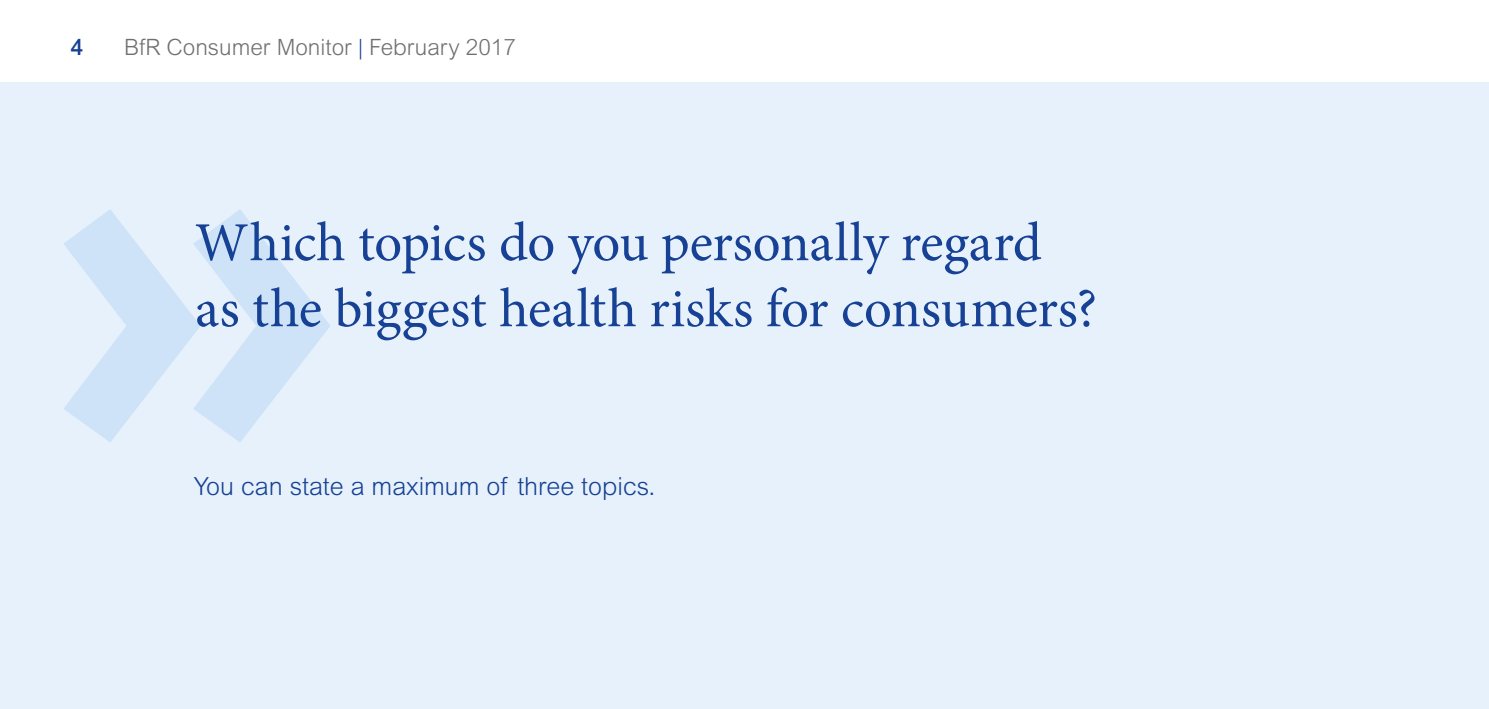
<style>
.page{position:relative;width:1489px;height:709px;background:#fff}
.page>*{position:absolute;margin:0;border:0;box-sizing:border-box;transform-origin:0 0}
.t1{font:900 375px "Meta OT";color:#cee3f7}
.t2{font:55px/66px "Minion Pro";letter-spacing:-.005em;color:#164194}
.t3{font:300 25px "Arial MT Pro";color:#164194}
.t4{font:300 22.5px "Arial MT Pro";color:#706f6f}
.t5{font:500 22.5px "Arial MT Pro";color:#164194}
.s1{color:#164194}
</style>
<div class="page">
<div style="left:0;top:82px;width:1488px;height:627px;background:#e7f1fc"></div>
<p class="t5" style="left:71px;top:34px;width:14px">4</p>
<p class="t4" style="left:124px;top:33px;width:393px">BfR Consumer Monitor <span class="s1">|</span> February 2017</p>
<h1 class="t1" style="left:46px;top:80px;width:302px">&gt;&gt;</h1>
<p class="t2" style="left:195px;top:210px;width:903px">Which topics do you personally regard as the biggest health risks for consumers?</p>
<p class="t3" style="left:194px;top:471px;width:463px">You can state a maximum of three topics.</p>
</div>
